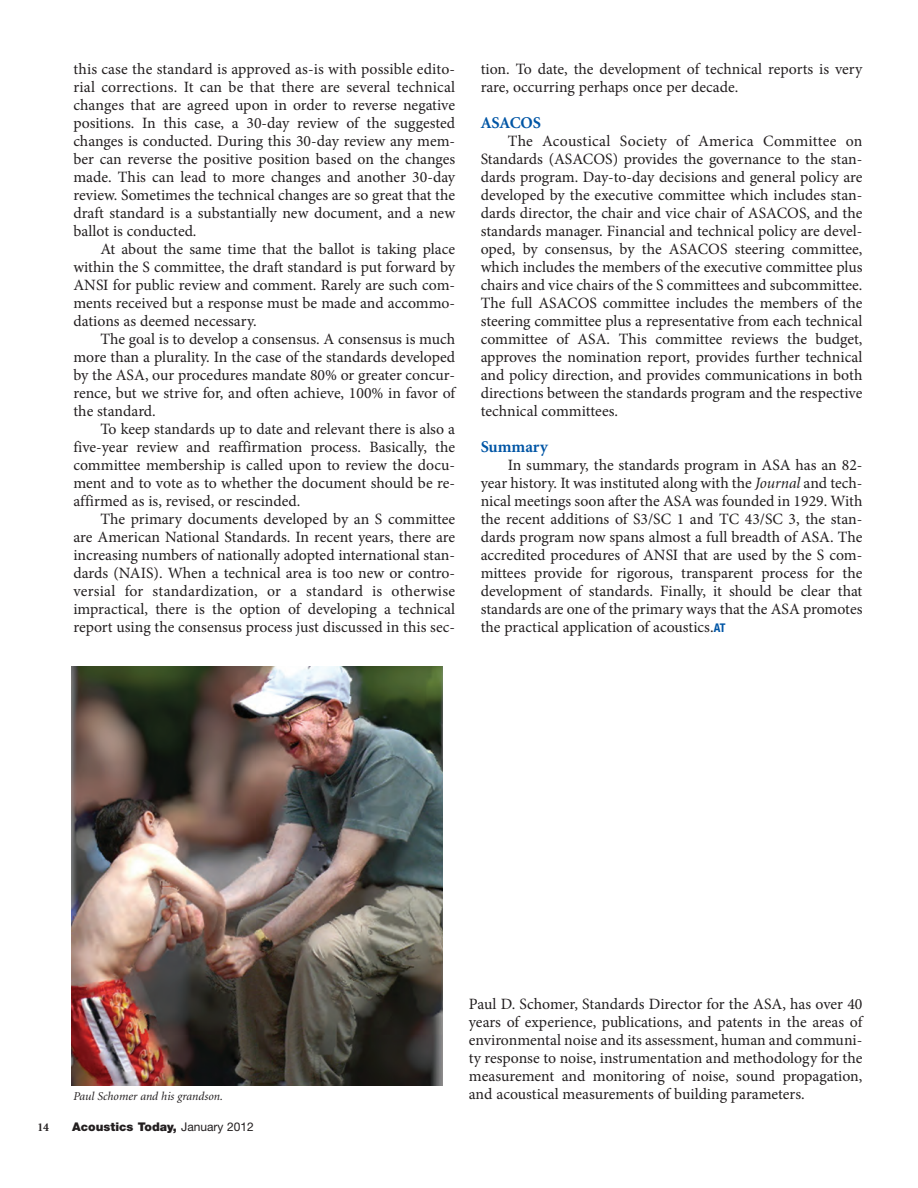
<style>
.page{position:relative;width:918px;height:1188px;background:#fff}
.page>*{position:absolute;margin:0;border:0;box-sizing:border-box;transform-origin:0 0}
.t1{font:700 16.5px "Minion";color:#0155a5}
.t2{font:15.75px/18px "Minion Pro";color:#231f20;text-align:justify}
.t3{font:900 12px "Helvetica Neue";color:#231f20}
.t4{font:italic 12px "Minion";color:#231f20}
.t5{font:700 12px "Minion";color:#231f20}
.s1{font-family:"Minion";font-style:italic}
.s2{font-family:"Helvetica Neue";font-weight:700;font-stretch:condensed;font-size:12px;color:#0155a5}
.s3{font-weight:400}
</style>
<div class="page">
<img style="left:71px;top:666px;width:372px;height:420px">
<p class="t2" style="left:73px;top:61px;width:383px">this case the standard is approved as-is with possible edito&shy;rial corrections. It can be that there are several technical changes that are agreed upon in order to reverse negative positions. In this case, a 30-day review of the suggested changes is conducted. During this 30-day review any mem&shy;ber can reverse the positive position based on the changes made. This can lead to more changes and another 30-day review. Sometimes the technical changes are so great that the draft standard is a substantially new document, and a new ballot is conducted.</p>
<p class="t2" style="left:73px;top:241px;width:383px;text-indent:27px">At about the same time that the ballot is taking place within the S committee, the draft standard is put forward by ANSI for public review and comment. Rarely are such com&shy;ments received but a response must be made and accommo&shy;dations as deemed necessary.</p>
<p class="t2" style="left:73px;top:331px;width:383px;text-indent:27px">The goal is to develop a consensus. A consensus is much more than a plurality. In the case of the standards developed by the ASA, our procedures mandate 80% or greater concur&shy;rence, but we strive for, and often achieve, 100% in favor of the standard.</p>
<p class="t2" style="left:73px;top:421px;width:383px;text-indent:27px">To keep standards up to date and relevant there is also a five-year review and reaffirmation process. Basically, the committee membership is called upon to review the docu&shy;ment and to vote as to whether the document should be re&shy;affirmed as is, revised, or rescinded.</p>
<p class="t2" style="left:73px;top:511px;width:383px;text-indent:27px">The primary documents developed by an S committee are American National Standards. In recent years, there are increasing numbers of nationally adopted international stan&shy;dards (NAIS). When a technical area is too new or contro&shy;versial for standardization, or a standard is otherwise impractical, there is the option of developing a technical report using the consensus process just discussed in this sec-</p>
<p class="t2" style="left:481px;top:61px;width:383px">tion. To date, the development of technical reports is very rare, occurring perhaps once per decade.</p>
<p class="t1" style="left:481px;top:116px;width:62px">ASACOS</p>
<p class="t2" style="left:481px;top:133px;width:383px;text-indent:27px">The Acoustical Society of America Committee on Standards (ASACOS) provides the governance to the stan&shy;dards program. Day-to-day decisions and general policy are developed by the executive committee which includes stan&shy;dards director, the chair and vice chair of ASACOS, and the standards manager. Financial and technical policy are devel&shy;oped, by consensus, by the ASACOS steering committee, which includes the members of the executive committee plus chairs and vice chairs of the S committees and subcommittee.<br>The full ASACOS committee includes the members of the steering committee plus a representative from each technical committee of ASA. This committee reviews the budget, approves the nomination report, provides further technical and policy direction, and provides communications in both directions between the standards program and the respective technical committees.</p>
<p class="t1" style="left:481px;top:440px;width:69px">Summary</p>
<p class="t2" style="left:481px;top:457px;width:383px;text-indent:27px">In summary, the standards program in ASA has an 82- year history. It was instituted along with the <span class="s1">Journal</span> and tech&shy;nical meetings soon after the ASA was founded in 1929. With the recent additions of S3/SC 1 and TC 43/SC 3, the stan&shy;dards program now spans almost a full breadth of ASA. The accredited procedures of ANSI that are used by the S com&shy;mittees provide for rigorous, transparent process for the development of standards. Finally, it should be clear that standards are one of the primary ways that the ASA promotes the practical application of acoustics.<span class="s2">AT</span></p>
<p class="t2" style="left:469px;top:996px;width:395px">Paul D. Schomer, Standards Director for the ASA, has over 40 years of experience, publications, and patents in the areas of environmental noise and its assessment, human and communi&shy;ty response to noise, instrumentation and methodology for the measurement and monitoring of noise, sound propagation,</p>
<p class="t4" style="left:73px;top:1091px;width:151px">Paul Schomer and his grandson.</p>
<p class="t2" style="left:469px;top:1086px;width:337px">and acoustical measurements of building parameters.</p>
<p class="t5" style="left:37px;top:1122px;width:13px">14</p>
<p class="t3" style="left:72px;top:1122px;width:183px">Acoustics Today, <span class="s3">January 2012</span></p>
</div>
